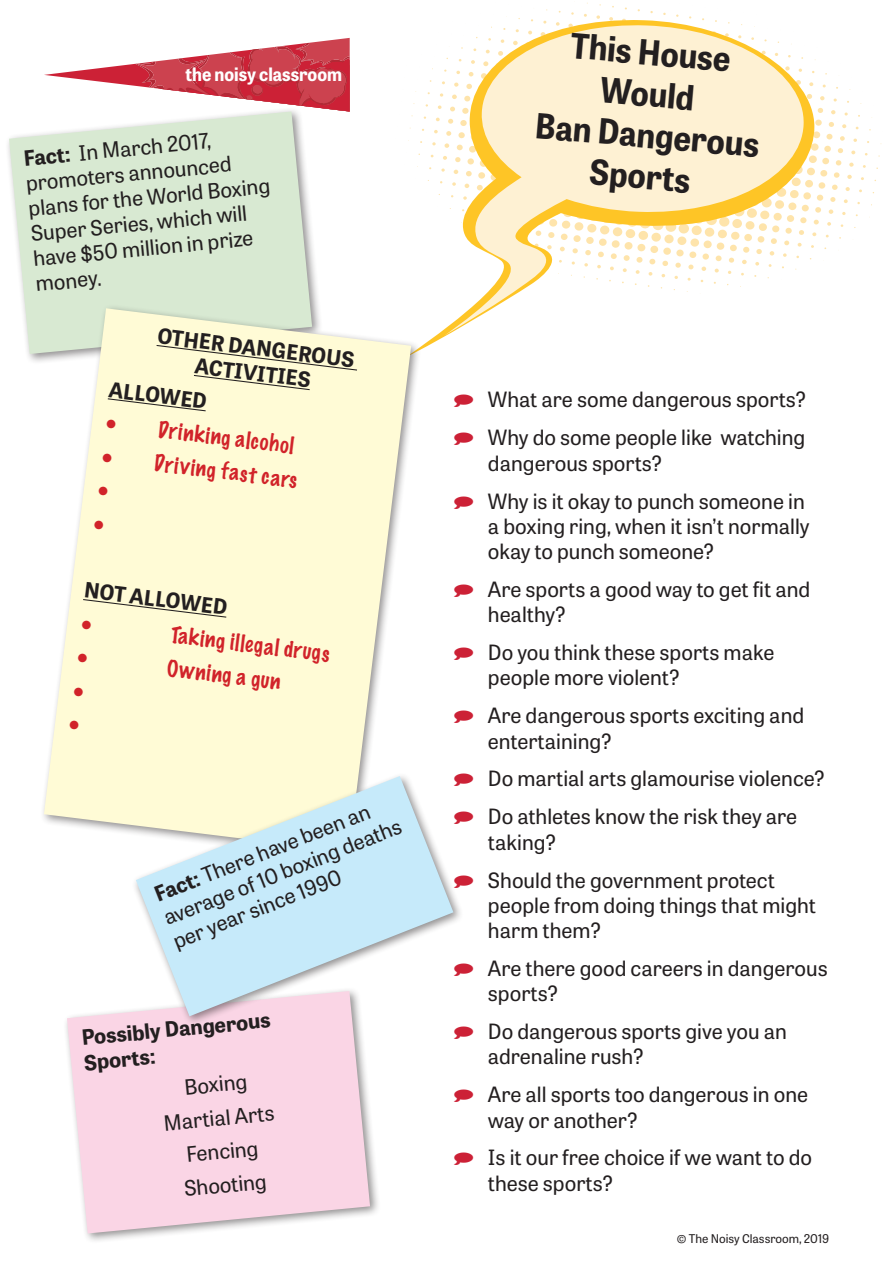
<style>
.page{position:relative;width:893px;height:1263px;background:#fff}
.page>*{position:absolute;margin:0;border:0;box-sizing:border-box;transform-origin:0 0}
.t1{font:700 34.5px/41.4px "Tablet Gothic Narrow";color:#231f20;text-align:center}
.NC_body_text{font:21px/25.2px "Tablet Gothic";color:#231f20}
.NC_body_text-2{font:700 21px/25.2px "Tablet Gothic";color:#231f20;text-align:center}
.t2{font:100 21px "Marker Felt";color:#d1232a}
.t3{font:700 18.45px "Tablet Gothic Narrow";color:#fff}
.NC_very_small_text{font:12px "Tablet Gothic";color:#231f20}
.s1{font-weight:700}
</style>
<div class="page">
<svg style="left:820px;top:96px;width:5px;height:4px"></svg>
<svg style="left:833px;top:98px;width:4px;height:4px"></svg>
<svg style="left:817px;top:108px;width:6px;height:5px"></svg>
<svg style="left:831px;top:110px;width:5px;height:4px"></svg>
<svg style="left:844px;top:112px;width:4px;height:4px"></svg>
<div style="left:815px;top:119px;width:7px;height:7px;background:#fee4ab;border-radius:50%"></div>
<svg style="left:829px;top:122px;width:5px;height:5px"></svg>
<svg style="left:842px;top:124px;width:4px;height:4px"></svg>
<div style="left:813px;top:131px;width:7px;height:7px;background:#fee4ab;border-radius:50%"></div>
<div style="left:826px;top:134px;width:7px;height:6px;background:#fee4ab;border-radius:50%"></div>
<svg style="left:840px;top:136px;width:5px;height:5px"></svg>
<svg style="left:853px;top:138px;width:4px;height:4px"></svg>
<div style="left:811px;top:143px;width:8px;height:8px;background:#fee4ab;border-radius:50%"></div>
<div style="left:824px;top:146px;width:7px;height:6px;background:#fee4ab;border-radius:50%"></div>
<svg style="left:838px;top:148px;width:5px;height:5px"></svg>
<svg style="left:851px;top:150px;width:4px;height:4px"></svg>
<div style="left:809px;top:155px;width:8px;height:8px;background:#fee4ab;border-radius:50%"></div>
<div style="left:822px;top:158px;width:7px;height:6px;background:#fee4ab;border-radius:50%"></div>
<svg style="left:836px;top:160px;width:5px;height:6px"></svg>
<svg style="left:849px;top:162px;width:5px;height:5px"></svg>
<div style="left:820px;top:170px;width:7px;height:7px;background:#fee4ab;border-radius:50%"></div>
<svg style="left:834px;top:172px;width:6px;height:6px"></svg>
<svg style="left:847px;top:175px;width:5px;height:4px"></svg>
<div style="left:818px;top:182px;width:7px;height:7px;background:#fee4ab;border-radius:50%"></div>
<svg style="left:832px;top:184px;width:6px;height:6px"></svg>
<svg style="left:845px;top:187px;width:5px;height:4px"></svg>
<div style="left:817px;top:194px;width:6px;height:7px;background:#fee4ab;border-radius:50%"></div>
<svg style="left:830px;top:197px;width:6px;height:5px"></svg>
<svg style="left:844px;top:199px;width:4px;height:4px"></svg>
<svg style="left:815px;top:207px;width:6px;height:6px"></svg>
<svg style="left:828px;top:209px;width:5px;height:5px"></svg>
<svg style="left:842px;top:212px;width:4px;height:3px"></svg>
<svg style="left:814px;top:220px;width:5px;height:5px"></svg>
<svg style="left:827px;top:222px;width:4px;height:4px"></svg>
<svg style="left:408px;top:17px;width:406px;height:332px"></svg>
<svg style="left:444px;top:22px;width:362px;height:314px;fill:#fef1d3"></svg>
<svg style="left:44px;top:38px;width:306px;height:74px"></svg>
<div style="left:4px;top:107px;width:319px;height:258px;background:#231f20;opacity:.5"></div>
<svg style="left:9px;top:112px;width:303px;height:242px;background:#dbead6"></svg>
<div style="left:39px;top:304px;width:383px;height:558px;background:#231f20;opacity:.5"></div>
<svg style="left:44px;top:308px;width:367px;height:544px;fill:#fffbd6"></svg>
<div style="left:155px;top:344px;width:203px;height:47px;background:#fffbd6"></div>
<svg style="left:107px;top:398px;width:100px;height:14px"></svg>
<div style="left:62px;top:986px;width:319px;height:258px;background:#231f20;opacity:.5"></div>
<svg style="left:67px;top:991px;width:303px;height:242px;background:#f7d8e5"></svg>
<div style="left:132px;top:772px;width:332px;height:255px;background:#231f20;opacity:.5"></div>
<svg style="left:136px;top:776px;width:317px;height:240px;fill:#c6eafa"></svg>
<svg style="left:454px;top:774px;width:10px;height:12px"></svg>
<svg style="left:454px;top:812px;width:10px;height:12px"></svg>
<svg style="left:454px;top:875px;width:10px;height:12px"></svg>
<svg style="left:454px;top:963px;width:10px;height:13px"></svg>
<svg style="left:98px;top:486px;width:10px;height:10px"></svg>
<svg style="left:94px;top:520px;width:10px;height:9px"></svg>
<div style="left:82px;top:598px;width:145px;height:32px;background:#fffbd6"></div>
<svg style="left:78px;top:653px;width:9px;height:10px"></svg>
<svg style="left:74px;top:687px;width:9px;height:9px"></svg>
<svg style="left:70px;top:720px;width:9px;height:10px"></svg>
<p class="t3" style="left:186px;top:61px;width:158px">the noisy classroom</p>
<p class="NC_body_text" style="left:23px;top:144px;width:244px;rotate:-5deg"><span class="s1">Fact:</span> In March 2017, promoters announced plans for the World Boxing<br>Super Series, which will have $50 million in prize money.</p>
<p class="NC_body_text-2" style="left:159px;top:322px;width:200px;rotate:7deg">OTHER DANGEROUS<br>ACTIVITIES</p>
<p class="NC_body_text-2" style="left:111px;top:376px;width:100px;rotate:7deg">ALLOWED</p>
<p class="t2" style="left:107px;top:406px;width:192px;rotate:7deg">• Drinking alcohol</p>
<p class="t2" style="left:103px;top:439px;width:199px;rotate:7deg">• Driving fast cars</p>
<p class="NC_body_text-2" style="left:86px;top:576px;width:146px;rotate:7deg">NOT ALLOWED</p>
<p class="t2" style="left:173px;top:618px;width:161px;rotate:7deg">Taking illegal drugs</p>
<p class="t2" style="left:169px;top:651px;width:116px;rotate:7deg">Owning a gun</p>
<p class="NC_body_text" style="left:150px;top:884px;width:256px;rotate:-22deg"><span class="s1">Fact:</span> There have been an average of 10 boxing deaths per year since 1990</p>
<p class="NC_body_text-2" style="left:80px;top:1023px;width:191px;line-height:25.7px;text-align:left;rotate:-5deg">Possibly Dangerous<br>Sports:</p>
<p class="NC_body_text" style="left:183px;top:1073px;width:64px;rotate:-5deg">Boxing</p>
<p class="NC_body_text" style="left:163px;top:1109px;width:112px;rotate:-5deg">Martial Arts</p>
<p class="NC_body_text" style="left:185px;top:1141px;width:74px;rotate:-5deg">Fencing</p>
<p class="NC_body_text" style="left:183px;top:1175px;width:84px;rotate:-5deg">Shooting</p>
<p class="t1" style="left:573px;top:23px;width:162px;rotate:5deg">This House<br>Would</p>
<p class="t1" style="left:537px;top:103px;width:226px;rotate:5deg">Ban Dangerous</p>
<p class="t1" style="left:592px;top:150px;width:103px;rotate:5deg">Sports</p>
<p class="NC_body_text" style="left:488px;top:386px;width:320px">What are some dangerous sports?</p>
<p class="NC_body_text" style="left:488px;top:424px;width:319px">Why do some people like watching dangerous sports?</p>
<p class="NC_body_text" style="left:488px;top:487px;width:323px">Why is it okay to punch someone in a boxing ring, when it isn’t normally okay to punch someone?</p>
<p class="NC_body_text" style="left:488px;top:576px;width:324px">Are sports a good way to get fit and healthy?</p>
<p class="NC_body_text" style="left:488px;top:639px;width:288px">Do you think these sports make people more violent?</p>
<p class="NC_body_text" style="left:488px;top:702px;width:318px">Are dangerous sports exciting and entertaining?</p>
<p class="NC_body_text" style="left:488px;top:765px;width:338px">Do martial arts glamourise violence?</p>
<p class="NC_body_text" style="left:488px;top:803px;width:311px">Do athletes know the risk they are taking?</p>
<p class="NC_body_text" style="left:488px;top:866px;width:329px">Should the government protect people from doing things that might harm them?</p>
<p class="NC_body_text" style="left:488px;top:955px;width:341px">Are there good careers in dangerous sports?</p>
<p class="NC_body_text" style="left:488px;top:1018px;width:300px">Do dangerous sports give you an adrenaline rush?</p>
<p class="NC_body_text" style="left:488px;top:1081px;width:322px">Are all sports too dangerous in one way or another?</p>
<p class="NC_body_text" style="left:488px;top:1144px;width:326px">Is it our free choice if we want to do these sports?</p>
<p class="NC_very_small_text" style="left:677px;top:1230px;width:154px">© The Noisy Classroom, 2019</p>
</div>
